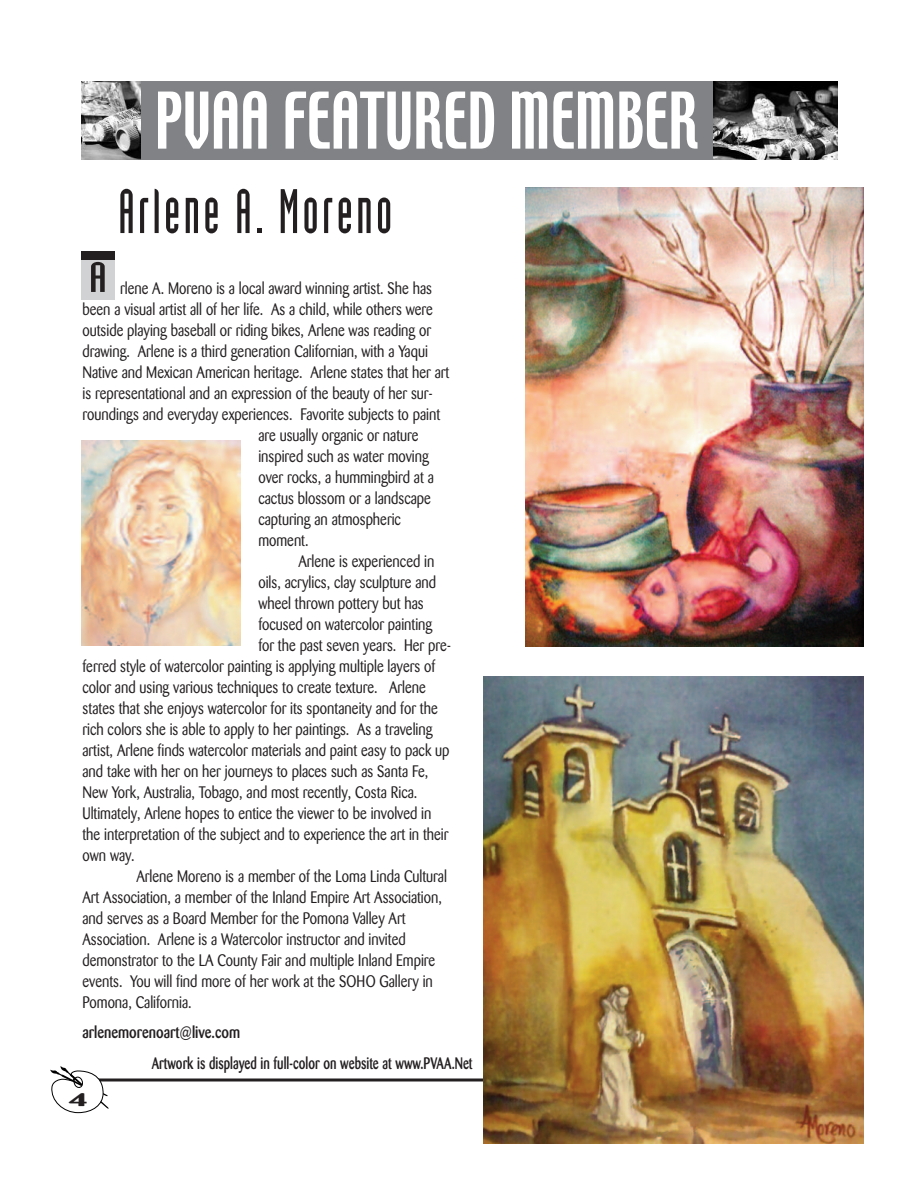
<style>
.page{position:relative;width:918px;height:1188px;background:#fff}
.page>*{position:absolute;margin:0;border:0;box-sizing:border-box;transform-origin:0 0}
.t1{font:69.3px "Techno";color:#fff;scale:.73 1}
.t2{font:61.5px "Industria Solid";letter-spacing:.06em;color:#231f20;scale:.9 1}
.t3{font:41.7px "Industria Solid";color:#231f20;scale:1.47 1}
.t4{font:700 18px "Barmeno";color:#231f20;scale:2.1 1}
.t5{font:16.5px "Barmeno";color:#231f20;scale:.85 1}
.t6{font:500 16.5px "Barmeno";color:#231f20;scale:.75 1}
.t7{font:500 16.5px "Barmeno";color:#231f20;scale:.85 1}
</style>
<div class="page">
<svg style="left:109px;top:1078px;width:374px;height:4px"></svg>
<svg style="left:50px;top:1066px;width:59px;height:47px"></svg>
<img style="left:713px;top:81px;width:124px;height:79px">
<div style="left:141px;top:81px;width:572px;height:79px;background:#808285"></div>
<img style="left:81px;top:81px;width:60px;height:79px">
<div style="left:81px;top:258px;width:34px;height:42px;background:#d1d2d4"></div>
<div style="left:81px;top:251px;width:34px;height:8px;background:#231f20"></div>
<img style="left:526px;top:187px;width:338px;height:460px">
<img style="left:483px;top:677px;width:381px;height:467px">
<img style="left:81px;top:440px;width:159px;height:206px">
<h1 class="t1" style="left:155px;top:84px;width:745px">PVAA FEATURED MEMBER</h1>
<h2 class="t2" style="left:118px;top:189px;width:306px">Arlene A. Moreno</h2>
<h3 class="t3" style="left:89px;top:262px;width:14px">A</h3>
<p class="t5" style="left:120px;top:281px;width:368px">rlene A. Moreno is a local award winning artist. She has</p>
<p class="t5" style="left:83px;top:302px;width:414px">been a visual artist all of her life. As a child, while others were</p>
<p class="t5" style="left:82px;top:323px;width:412px">outside playing baseball or riding bikes, Arlene was reading or</p>
<p class="t5" style="left:82px;top:344px;width:408px">drawing. Arlene is a third generation Californian, with a Yaqui</p>
<p class="t5" style="left:82px;top:365px;width:433px">Native and Mexican American heritage. Arlene states that her art</p>
<p class="t5" style="left:82px;top:386px;width:414px">is representational and an expression of the beauty of her sur-</p>
<p class="t5" style="left:82px;top:407px;width:422px">roundings and everyday experiences. Favorite subjects to paint</p>
<p class="t5" style="left:258px;top:428px;width:190px">are usually organic or nature</p>
<p class="t5" style="left:258px;top:449px;width:202px">inspired such as water moving</p>
<p class="t5" style="left:258px;top:470px;width:208px">over rocks, a hummingbird at a</p>
<p class="t5" style="left:258px;top:491px;width:205px">cactus blossom or a landscape</p>
<p class="t5" style="left:258px;top:512px;width:169px">capturing an atmospheric</p>
<p class="t5" style="left:258px;top:533px;width:61px">moment.</p>
<p class="t5" style="left:298px;top:554px;width:161px">Arlene is experienced in</p>
<p class="t5" style="left:258px;top:575px;width:211px">oils, acrylics, clay sculpture and</p>
<p class="t5" style="left:258px;top:596px;width:196px">wheel thrown pottery but has</p>
<p class="t5" style="left:258px;top:617px;width:206px">focused on watercolor painting</p>
<p class="t5" style="left:258px;top:638px;width:228px">for the past seven years. Her pre-</p>
<p class="t5" style="left:82px;top:659px;width:416px">ferred style of watercolor painting is applying multiple layers of</p>
<p class="t5" style="left:82px;top:680px;width:406px">color and using various techniques to create texture. Arlene</p>
<p class="t5" style="left:82px;top:701px;width:419px">states that she enjoys watercolor for its spontaneity and for the</p>
<p class="t5" style="left:82px;top:722px;width:413px">rich colors she is able to apply to her paintings. As a traveling</p>
<p class="t5" style="left:82px;top:743px;width:433px">artist, Arlene finds watercolor materials and paint easy to pack up</p>
<p class="t5" style="left:82px;top:764px;width:409px">and take with her on her journeys to places such as Santa Fe,</p>
<p class="t5" style="left:82px;top:785px;width:396px">New York, Australia, Tobago, and most recently, Costa Rica.</p>
<p class="t5" style="left:82px;top:806px;width:412px">Ultimately, Arlene hopes to entice the viewer to be involved in</p>
<p class="t5" style="left:83px;top:827px;width:432px">the interpretation of the subject and to experience the art in their</p>
<p class="t5" style="left:83px;top:848px;width:63px">own way.</p>
<p class="t5" style="left:137px;top:869px;width:367px">Arlene Moreno is a member of the Loma Linda Cultural</p>
<p class="t5" style="left:83px;top:890px;width:424px">Art Association, a member of the Inland Empire Art Association,</p>
<p class="t5" style="left:83px;top:911px;width:382px">and serves as a Board Member for the Pomona Valley Art</p>
<p class="t5" style="left:83px;top:932px;width:382px">Association. Arlene is a Watercolor instructor and invited</p>
<p class="t5" style="left:83px;top:953px;width:417px">demonstrator to the LA County Fair and multiple Inland Empire</p>
<p class="t5" style="left:83px;top:974px;width:414px">events. You will find more of her work at the SOHO Gallery in</p>
<p class="t5" style="left:83px;top:995px;width:130px">Pomona, California.</p>
<p class="t7" style="left:83px;top:1025px;width:187px">arlenemorenoart@live.com</p>
<p class="t4" style="left:69px;top:1090px;width:11px">4</p>
<p class="t6" style="left:152px;top:1057px;width:429px">Artwork is displayed in full-color on website at www.PVAA.Net</p>
</div>
